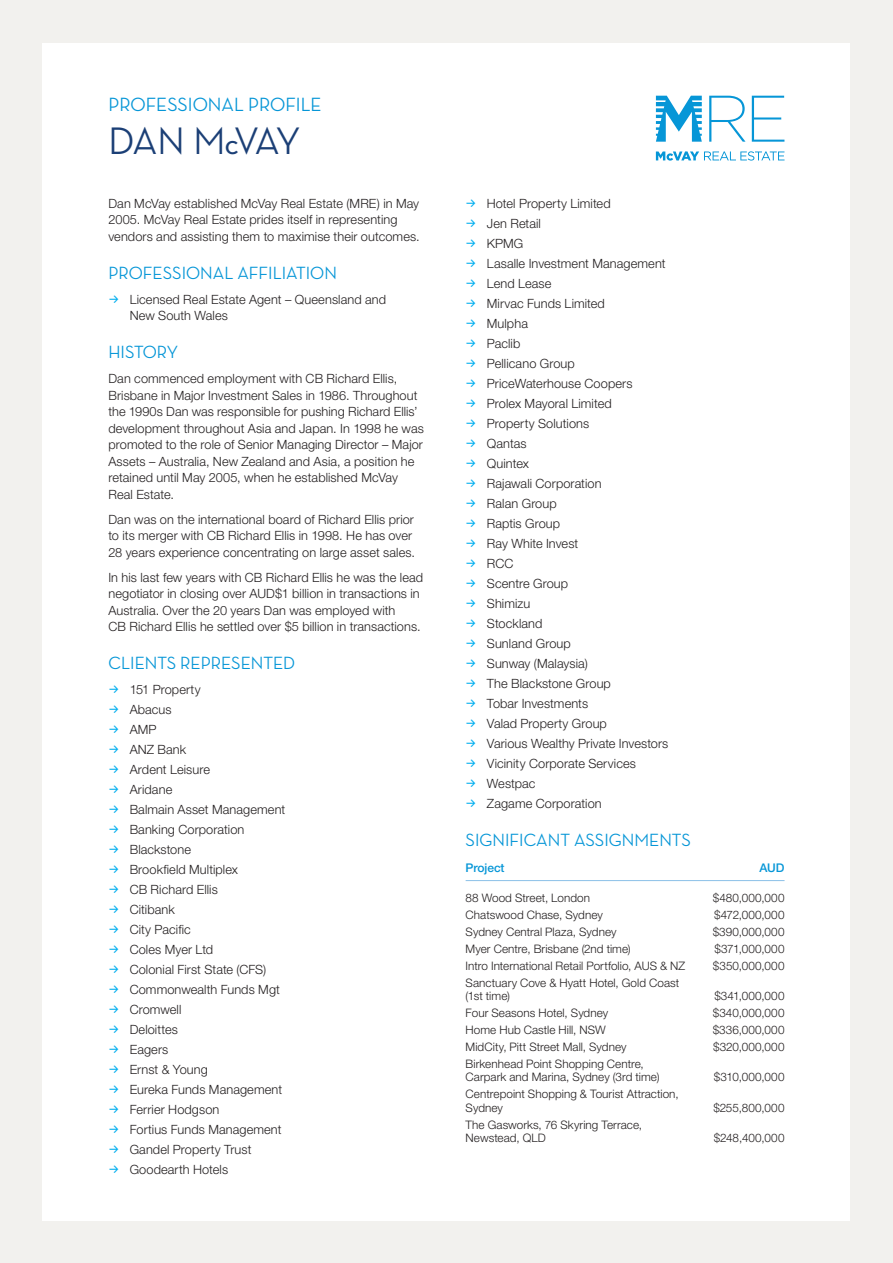
<style>
.page{position:relative;width:893px;height:1263px;background:#f2f1ee}
.page>*{position:absolute;margin:0;border:0;box-sizing:border-box;transform-origin:0 0}
.t1{font:500 39px "Neutra Disp";letter-spacing:-.075em;color:#1b3f76}
.t2{font:500 19.5px "Neutra Disp";color:#0696d7}
.t3{font:500 18px "Neutra Disp";color:#0696d7}
.t4{font:300 12.75px/20px "Helvetica Neue";letter-spacing:.005em;color:#231f20}
.t5{font:500 12px "Helvetica Neue";letter-spacing:-.005em;color:#0696d7}
.t6{font:300 11.7px/13.5px "Helvetica Neue";letter-spacing:.005em;color:#231f20}
</style>
<div class="page">
<div style="left:43px;top:43px;width:807px;height:1177px;background:#fff"></div>
<svg style="left:656px;top:96px;width:128px;height:65px"></svg>
<hr style="left:466px;top:880px;width:318px;height:1px;background:#8cc0e8">
<h2 class="t2" style="left:108px;top:94px;width:215px">PROFESSIONAL PROFILE</h2>
<h1 class="t1" style="left:108px;top:119px;width:193px">DAN McVAY</h1>
<p class="t4" style="left:108px;top:195px;width:313px;line-height:16.5px">Dan McVay established McVay Real Estate (MRE) in May<br>2005. McVay Real Estate prides itself in representing vendors and assisting them to maximise their outcomes.</p>
<h3 class="t3" style="left:108px;top:263px;width:230px">PROFESSIONAL AFFILIATION</h3>
<p class="t4" style="left:130px;top:291px;width:258px;line-height:16.5px">Licensed Real Estate Agent – Queensland and<br>New South Wales</p>
<h3 class="t3" style="left:108px;top:342px;width:71px">HISTORY</h3>
<p class="t4" style="left:108px;top:370px;width:317px;line-height:16.5px">Dan commenced employment with CB Richard Ellis, Brisbane in Major Investment Sales in 1986. Throughout the 1990s Dan was responsible for pushing Richard Ellis’ development throughout Asia and Japan. In 1998 he was promoted to the role of Senior Managing Director – Major Assets – Australia, New Zealand and Asia, a position he retained until May 2005, when he established McVay Real Estate.</p>
<p class="t4" style="left:108px;top:511px;width:308px;line-height:16.5px">Dan was on the international board of Richard Ellis prior to its merger with CB Richard Ellis in 1998. He has over<br>28 years experience concentrating on large asset sales.</p>
<p class="t4" style="left:108px;top:569px;width:316px;line-height:16.5px">In his last few years with CB Richard Ellis he was the lead negotiator in closing over AUD$1 billion in transactions in Australia. Over the 20 years Dan was employed with<br>CB Richard Ellis he settled over $5 billion in transactions.</p>
<h3 class="t3" style="left:108px;top:653px;width:188px">CLIENTS REPRESENTED</h3>
<p class="t4" style="left:130px;top:679px;width:157px">151 Property<br>Abacus<br>AMP<br>ANZ Bank<br>Ardent Leisure<br>Aridane<br>Balmain Asset Management<br>Banking Corporation<br>Blackstone<br>Brookfield Multiplex<br>CB Richard Ellis<br>Citibank<br>City Pacific<br>Coles Myer Ltd<br>Colonial First State (CFS)<br>Commonwealth Funds Mgt<br>Cromwell<br>Deloittes<br>Eagers<br>Ernst &amp; Young<br>Eureka Funds Management<br>Ferrier Hodgson<br>Fortius Funds Management<br>Gandel Property Trust<br>Goodearth Hotels</p>
<p class="t4" style="left:487px;top:193px;width:183px">Hotel Property Limited<br>Jen Retail<br>KPMG<br>Lasalle Investment Management<br>Lend Lease<br>Mirvac Funds Limited<br>Mulpha<br>Paclib<br>Pellicano Group<br>PriceWaterhouse Coopers<br>Prolex Mayoral Limited<br>Property Solutions<br>Qantas<br>Quintex<br>Rajawali Corporation<br>Ralan Group<br>Raptis Group<br>Ray White Invest<br>RCC<br>Scentre Group<br>Shimizu<br>Stockland<br>Sunland Group<br>Sunway (Malaysia)<br>The Blackstone Group<br>Tobar Investments<br>Valad Property Group<br>Various Wealthy Private Investors<br>Vicinity Corporate Services<br>Westpac<br>Zagame Corporation</p>
<h3 class="t3" style="left:466px;top:830px;width:227px">SIGNIFICANT ASSIGNMENTS</h3>
<p class="t5" style="left:466px;top:860px;width:41px">Project</p>
<p class="t5" style="left:759px;top:860px;width:27px">AUD</p>
<p class="t6" style="left:466px;top:891px;width:126px">88 Wood Street, London</p>
<p class="t6" style="left:713px;top:891px;width:73px">$480,000,000</p>
<p class="t6" style="left:466px;top:908px;width:139px">Chatswood Chase, Sydney</p>
<p class="t6" style="left:714px;top:908px;width:72px">$472,000,000</p>
<p class="t6" style="left:466px;top:925px;width:152px">Sydney Central Plaza, Sydney</p>
<p class="t6" style="left:713px;top:925px;width:73px">$390,000,000</p>
<p class="t6" style="left:466px;top:942px;width:167px">Myer Centre, Brisbane (2nd time)</p>
<p class="t6" style="left:714px;top:942px;width:72px">$371,000,000</p>
<p class="t6" style="left:466px;top:959px;width:221px">Intro International Retail Portfolio, AUS &amp; NZ</p>
<p class="t6" style="left:713px;top:959px;width:73px">$350,000,000</p>
<p class="t6" style="left:466px;top:975px;width:215px">Sanctuary Cove &amp; Hyatt Hotel, Gold Coast (1st time)</p>
<p class="t6" style="left:714px;top:989px;width:72px">$341,000,000</p>
<p class="t6" style="left:466px;top:1006px;width:144px">Four Seasons Hotel, Sydney</p>
<p class="t6" style="left:713px;top:1006px;width:73px">$340,000,000</p>
<p class="t6" style="left:466px;top:1023px;width:142px">Home Hub Castle Hill, NSW</p>
<p class="t6" style="left:713px;top:1023px;width:73px">$336,000,000</p>
<p class="t6" style="left:466px;top:1040px;width:162px">MidCity, Pitt Street Mall, Sydney</p>
<p class="t6" style="left:713px;top:1040px;width:73px">$320,000,000</p>
<p class="t6" style="left:466px;top:1057px;width:195px">Birkenhead Point Shopping Centre,<br>Carpark and Marina, Sydney (3rd time)</p>
<p class="t6" style="left:714px;top:1070px;width:72px">$310,000,000</p>
<p class="t6" style="left:466px;top:1087px;width:215px">Centrepoint Shopping &amp; Tourist Attraction,<br>Sydney</p>
<p class="t6" style="left:466px;top:1117px;width:178px">The Gasworks, 76 Skyring Terrace,<br>Newstead, QLD</p>
<p class="t6" style="left:713px;top:1100px;width:73px">$255,800,000</p>
<p class="t6" style="left:714px;top:1131px;width:72px">$248,400,000</p>
</div>
